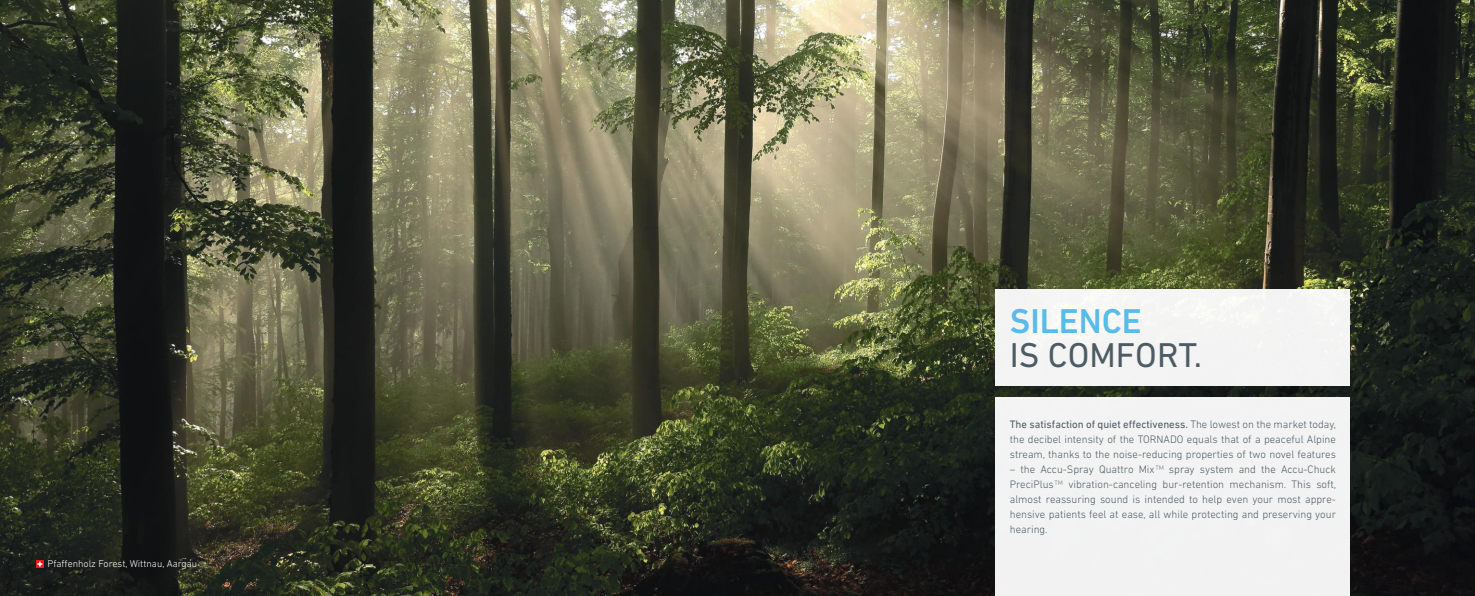
<style>
.page{position:relative;width:1475px;height:596px;background:#fff}
.page>*{position:absolute;margin:0;border:0;box-sizing:border-box;transform-origin:0 0}
.t1{font:35px "DIN Next LT Pro";color:#4d5c64}
.t2{font:500 35px "DIN Next LT Pro";color:#58bbea}
.t3{font:300 11px/15px "DIN Next LT Pro";color:#4d5c64;text-align:justify}
.t4{font:300 10px "DIN Next LT Pro";color:#fff}
.s1{font-weight:400}
.s2{font-weight:200}
</style>
<div class="page">
<img style="left:0;top:0;width:1474px;height:595px">
<div style="left:995px;top:397px;width:354px;height:198px;background:#f2f3f3"></div>
<div style="left:995px;top:289px;width:354px;height:97px;background:#f3f4f3"></div>
<svg style="left:36px;top:560px;width:8px;height:7px"></svg>
<svg style="left:37px;top:561px;width:5px;height:5px"></svg>
<p class="t4" style="left:47px;top:558px;width:151px">Pfaffenholz Forest, Wittnau, Aargau</p>
<h1 class="t2" style="left:1009px;top:300px;width:134px">SILENCE</h1>
<h1 class="t1" style="left:1009px;top:334px;width:194px">IS COMFORT.</h1>
<p class="t3" style="left:1009px;top:416px;width:328px"><span class="s1">The satisfaction of quiet effectiveness.</span> The lowest on the market today, the decibel intensity of the TORNADO equals that of a peaceful Alpine stream, thanks to the noise-reducing properties of two novel features</p>
<p class="t3" style="left:1009px;top:461px;width:328px">– the Accu-Spray Quattro Mix<span class="s2">™</span> spray system and the Accu-Chuck PreciPlus<span class="s2">™</span> vibration-canceling bur-retention mechanism. This soft, almost reassuring sound is intended to help even your most appre&shy;hensive patients feel at ease, all while protecting and preserving your hearing.</p>
</div>
